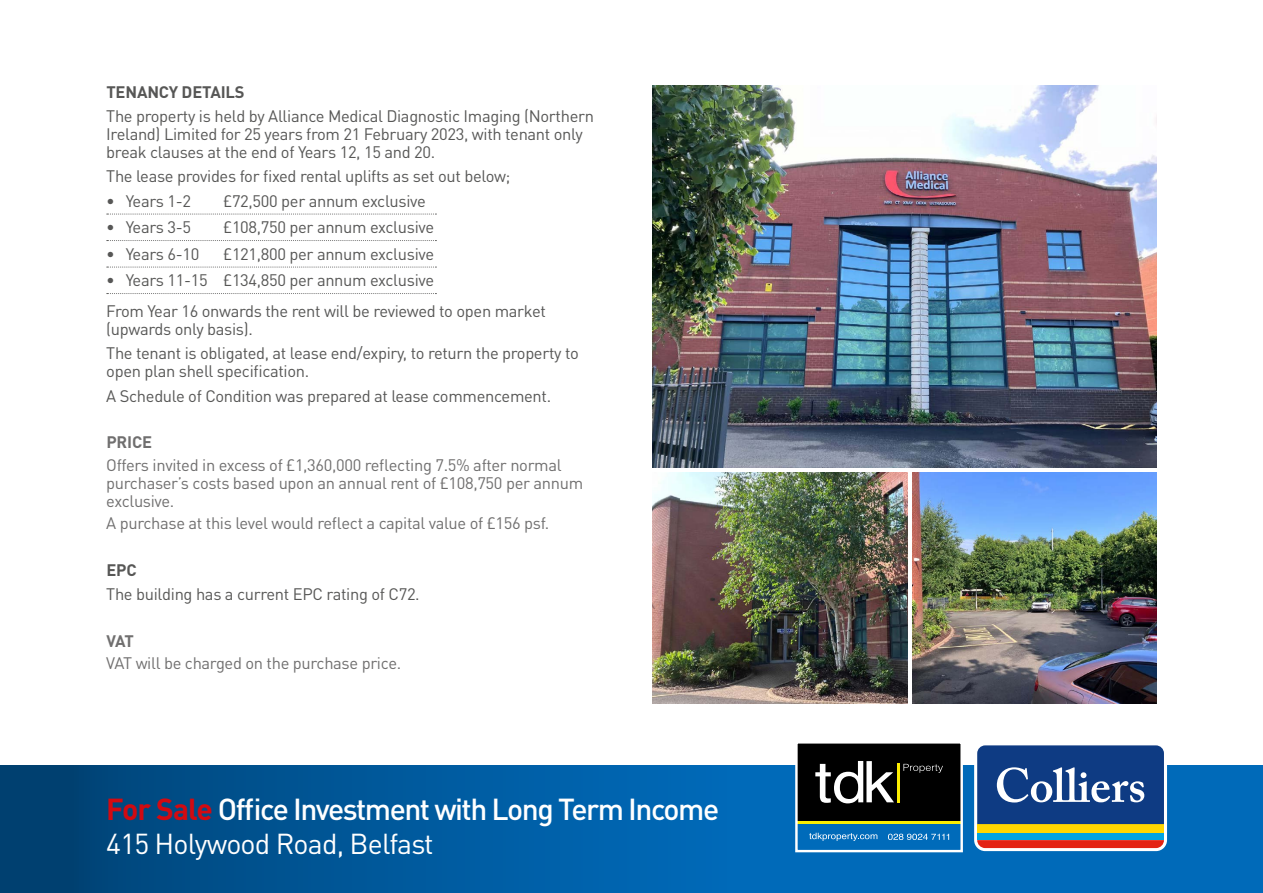
<style>
.page{position:relative;width:1263px;height:893px;background:#fff}
.page>*{position:absolute;margin:0;border:0;box-sizing:border-box;transform-origin:0 0}
.t1{font:500 30px "DIN Pro";letter-spacing:-.05em;color:#fff}
.t2{font:28.5px "DIN Pro";letter-spacing:-.03em;color:#fff}
.t3{font:16.5px/18px "DIN Pro";letter-spacing:-.02em;color:#575756}
.t4{font:16.5px/18px "DIN Pro";letter-spacing:-.02em;color:#706f6f}
.t5{font:700 16.5px "DIN Pro";letter-spacing:-.01em;color:#575756}
.t6{font:700 16.5px "DIN Pro";letter-spacing:-.01em;color:#706f6f}
.s1{font-weight:700;color:#d20a11}
</style>
<div class="page">
<svg style="left:107px;top:214px;width:329px;height:1px"></svg>
<svg style="left:107px;top:240px;width:329px;height:1px"></svg>
<svg style="left:107px;top:267px;width:329px;height:1px"></svg>
<svg style="left:107px;top:293px;width:329px;height:1px"></svg>
<img style="left:653px;top:85px;width:504px;height:383px">
<img style="left:653px;top:472px;width:255px;height:232px">
<img style="left:912px;top:472px;width:245px;height:232px">
<svg style="left:0;top:765px;width:1263px;height:128px;background:#005ba0"></svg>
<div style="left:797px;top:742px;width:165px;height:80px;background:#000"></div>
<svg style="left:815px;top:761px;width:79px;height:42px"></svg>
<hr style="left:897px;top:763px;width:3px;height:39px;background:#fced00">
<svg style="left:903px;top:764px;width:40px;height:9px"></svg>
<div style="left:797px;top:823px;width:165px;height:28px;background:#006bba"></div>
<svg style="left:888px;top:834px;width:61px;height:6px"></svg>
<svg style="left:809px;top:833px;width:68px;height:8px"></svg>
<hr style="left:796px;top:821px;width:166px;height:2px;background:#fced00">
<div style="left:974px;top:742px;width:193px;height:109px;background:linear-gradient(to right,#fdf7f7,#fef8f7);border-radius:11px"></div>
<div style="left:977px;top:832px;width:187px;height:8px;background:#00a3e1"></div>
<div style="left:977px;top:824px;width:187px;height:8px;background:#ffd600"></div>
<svg style="left:977px;top:840px;width:187px;height:8px"></svg>
<svg style="left:977px;top:745px;width:187px;height:79px;background:#295191"></svg>
<div style="left:795px;top:741px;width:168px;height:111px;border:2px solid #fff"></div>
<p class="t5" style="left:106px;top:80px;width:140px">TENANCY DETAILS</p>
<p class="t3" style="left:106px;top:106px;width:489px">The property is held by Alliance Medical Diagnostic Imaging (Northern<br>Ireland) Limited for 25 years from 21 February 2023, with tenant only break clauses at the end of Years 12, 15 and 20.</p>
<p class="t3" style="left:106px;top:167px;width:406px">The lease provides for fixed rental uplifts as set out below;</p>
<p class="t3" style="left:106px;top:191px;width:86px">• Years 1-2</p>
<p class="t3" style="left:223px;top:191px;width:204px">£72,500 per annum exclusive</p>
<p class="t3" style="left:106px;top:218px;width:86px">• Years 3-5</p>
<p class="t3" style="left:223px;top:218px;width:212px">£108,750 per annum exclusive</p>
<p class="t3" style="left:106px;top:244px;width:95px">• Years 6-10</p>
<p class="t3" style="left:223px;top:244px;width:212px">£121,800 per annum exclusive</p>
<p class="t3" style="left:106px;top:264px;width:441px;line-height:30.8px">• Years 11-15 £134,850 per annum exclusive<br>From Year 16 onwards the rent will be reviewed to open market</p>
<p class="t3" style="left:106px;top:316px;width:474px;line-height:24.3px">(upwards only basis).<br>The tenant is obligated, at lease end/expiry, to return the property to</p>
<p class="t3" style="left:106px;top:359px;width:446px;line-height:24.3px">open plan shell specification.<br>A Schedule of Condition was prepared at lease commencement.</p>
<p class="t6" style="left:106px;top:431px;width:47px">PRICE</p>
<p class="t4" style="left:106px;top:455px;width:478px">Offers invited in excess of £1,360,000 reflecting 7.5% after normal purchaser’s costs based upon an annual rent of £108,750 per annum exclusive.</p>
<p class="t4" style="left:106px;top:513px;width:444px">A purchase at this level would reflect a capital value of £156 psf.</p>
<p class="t5" style="left:106px;top:558px;width:32px">EPC</p>
<p class="t3" style="left:106px;top:584px;width:315px">The building has a current EPC rating of C72.</p>
<p class="t6" style="left:106px;top:629px;width:29px">VAT</p>
<p class="t4" style="left:106px;top:653px;width:296px">VAT will be charged on the purchase price.</p>
<h1 class="t1" style="left:106px;top:788px;width:614px"><span class="s1">For Sale</span> Office Investment with Long Term Income</h1>
<h2 class="t2" style="left:106px;top:824px;width:329px">415 Holywood Road, Belfast</h2>
</div>
